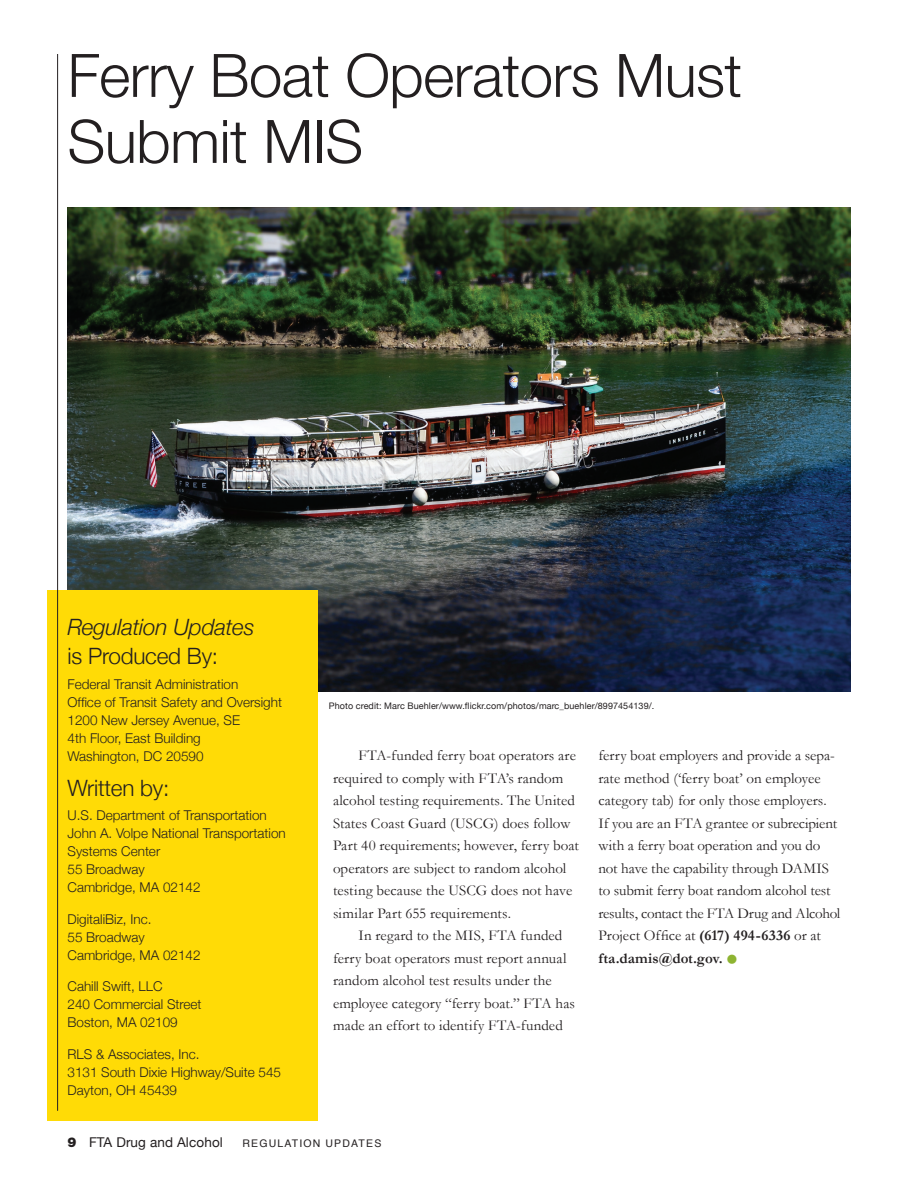
<style>
.page{position:relative;width:918px;height:1188px;background:#fff}
.page>*{position:absolute;margin:0;border:0;box-sizing:border-box;transform-origin:0 0}
.t1{font:300 60px/66px "Helvetica Neue";letter-spacing:-.01em;color:#231f20}
.t2{font:italic 300 22.5px/28.5px "Helvetica Neue";letter-spacing:-.01em;color:#231f20}
.t3{font:300 22.5px "Helvetica Neue";letter-spacing:-.01em;color:#231f20}
.t4{font:15px/22.5px "Garamond";color:#231f20}
.t5{font:300 13.5px/18px "Helvetica Neue";color:#231f20}
.t6{font:13.5px "Helvetica Neue";letter-spacing:.01em;color:#231f20}
.t7{font:10.5px "Helvetica";letter-spacing:.11em;color:#231f20}
.t8{font:9px "Helvetica Neue";letter-spacing:.01em;color:#231f20}
.s1{font-style:normal}
.s2{font-weight:700}
.s3{color:#8eb432}
.s4{font-family:"Helvetica Neue LT Std";font-weight:900}
</style>
<div class="page">
<img style="left:68px;top:208px;width:782px;height:483px">
<div style="left:47px;top:590px;width:271px;height:530px;background:#ffdb06"></div>
<hr style="left:57px;top:54px;width:1px;height:1057px;background:#231f20">
<p class="t1" style="left:68px;top:39px;width:676px">Ferry Boat Operators Must<br>Submit MIS</p>
<p class="t2" style="left:68px;top:612px;width:189px">Regulation Updates <span class="s1">is Produced By:</span></p>
<p class="t5" style="left:68px;top:674px;width:216px">Federal Transit Administration<br>Office of Transit Safety and Oversight<br>1200 New Jersey Avenue, SE<br>4th Floor, East Building<br>Washington, DC 20590</p>
<p class="t3" style="left:68px;top:769px;width:103px">Written by:</p>
<p class="t5" style="left:68px;top:806px;width:220px">U.S. Department of Transportation<br>John A. Volpe National Transportation<br>Systems Center<br>55 Broadway<br>Cambridge, MA 02142</p>
<p class="t5" style="left:68px;top:909px;width:135px">DigitaliBiz, Inc.<br>55 Broadway<br>Cambridge, MA 02142</p>
<p class="t5" style="left:68px;top:977px;width:136px">Cahill Swift, LLC<br>240 Commercial Street<br>Boston, MA 02109</p>
<p class="t5" style="left:68px;top:1044px;width:215px">RLS &amp; Associates, Inc.<br>3131 South Dixie Highway/Suite 545<br>Dayton, OH 45439</p>
<p class="t8" style="left:329px;top:699px;width:327px">Photo credit: Marc Buehler/www.flickr.com/photos/marc_buehler/8997454139/.</p>
<p class="t4" style="left:333px;top:744px;width:247px;text-indent:26px">FTA-funded ferry boat operators are required to comply with FTA’s random alcohol testing requirements. The United States Coast Guard (USCG) does follow Part 40 requirements; however, ferry boat operators are subject to random alcohol testing because the USCG does not have similar Part 655 requirements.</p>
<p class="t4" style="left:333px;top:924px;width:244px;text-indent:26px">In regard to the MIS, FTA funded ferry boat operators must report annual random alcohol test results under the employee category “ferry boat.” FTA has made an effort to identify FTA-funded</p>
<p class="t4" style="left:598px;top:744px;width:237px">ferry boat employers and provide a sepa-</p>
<p class="t4" style="left:598px;top:767px;width:224px">rate method (‘ferry boat’ on employee</p>
<p class="t4" style="left:598px;top:789px;width:230px">category tab) for only those employers.</p>
<p class="t4" style="left:598px;top:812px;width:240px">If you are an FTA grantee or subrecipient</p>
<p class="t4" style="left:598px;top:834px;width:223px">with a ferry boat operation and you do</p>
<p class="t4" style="left:598px;top:857px;width:232px">not have the capability through DAMIS</p>
<p class="t4" style="left:598px;top:879px;width:234px">to submit ferry boat random alcohol test</p>
<p class="t4" style="left:598px;top:902px;width:243px">results, contact the FTA Drug and Alcohol<br>Project Office at <span class="s2">(617) 494 -6336</span> or at <span class="s2">fta.damis@dot.gov.</span> <span class="s3">●</span></p>
<p class="t6" style="left:68px;top:1130px;width:157px"><span class="s4">9</span> FTA Drug and Alcohol</p>
<p class="t7" style="left:242px;top:1135px;width:140px">REGULATION UPDATES</p>
</div>
